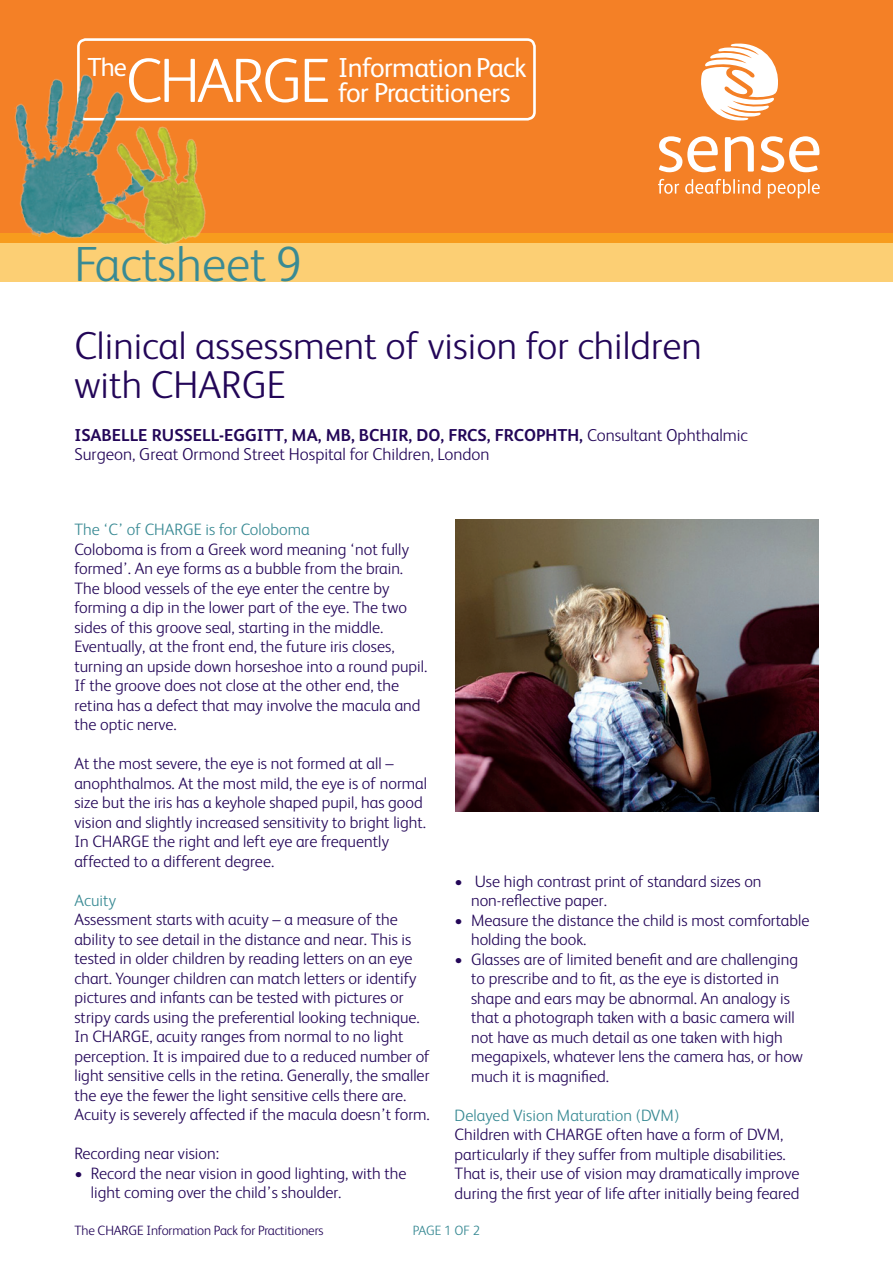
<style>
.page{position:relative;width:893px;height:1263px;background:#fff}
.page>*{position:absolute;margin:0;border:0;box-sizing:border-box;transform-origin:0 0}
.t1{font:300 62.7px "FS Albert";letter-spacing:-.04em;color:#fff}
.t2{font:300 49.5px "FS Albert";color:#398a94}
.t3{font:300 39px/39px "FS Albert";color:#230658}
.t4{font:27.45px "FS Albert";letter-spacing:-.02em;color:#fff}
.t5{font:26.1px "FS Albert";color:#fff}
.t6{font:700 17.25px "FS Albert";color:#230658}
.t7{font:300 17.25px "FS Albert";color:#230658}
.t8{font:300 16.5px/19.5px "FS Albert";color:#230658}
.t9{font:300 16.5px "FS Albert";color:#398a94}
.t10{font:300 13.5px "FS Albert";letter-spacing:-.01em;color:#230658}
.t11{font:300 13.5px "FS Albert";letter-spacing:-.015em;color:#398a94}
.s1{font-weight:300}
</style>
<div class="page">
<div style="left:0;top:0;width:893px;height:242px;background:#f48026"></div>
<svg style="left:0;top:233px;width:893px;height:49px;background:#fbc564"></svg>
<svg style="left:659px;top:136px;width:59px;height:36px"></svg>
<svg style="left:725px;top:136px;width:29px;height:36px"></svg>
<svg style="left:761px;top:136px;width:58px;height:36px"></svg>
<svg style="left:701px;top:44px;width:77px;height:77px"></svg>
<svg style="left:658px;top:179px;width:21px;height:15px"></svg>
<svg style="left:685px;top:179px;width:75px;height:15px"></svg>
<svg style="left:768px;top:179px;width:52px;height:19px"></svg>
<div style="left:77px;top:38px;width:459px;height:83px;border:3px solid #fff;border-radius:7px"></div>
<img style="left:0;top:64px;width:124px;height:191px">
<img style="left:81px;top:110px;width:146px;height:155px">
<img style="left:455px;top:519px;width:364px;height:293px">
<p class="t5" style="left:87px;top:53px;width:41px">The</p>
<p class="t1" style="left:126px;top:45px;width:206px">CHARGE</p>
<p class="t4" style="left:338px;top:52px;width:190px">Information Pack</p>
<p class="t4" style="left:338px;top:77px;width:174px">for Practitioners</p>
<p class="t2" style="left:74px;top:236px;width:229px">Factsheet 9</p>
<p class="t3" style="left:74px;top:326px;width:629px">Clinical assessment of vision for children with CHARGE</p>
<p class="t6" style="left:74px;top:425px;width:675px">ISABELLE RUSSELL-EGGITT, MA, MB, BCHIR, DO, FRCS, FRCOPHTH, <span class="s1">Consultant Ophthalmic</span></p>
<p class="t7" style="left:74px;top:444px;width:417px">Surgeon, Great Ormond Street Hospital for Children, London</p>
<p class="t9" style="left:74px;top:520px;width:237px">The ‘C’ of CHARGE is for Coloboma</p>
<p class="t8" style="left:74px;top:539px;width:336px">Coloboma is from a Greek word meaning ‘not fully formed’. An eye forms as a bubble from the brain.<br>The blood vessels of the eye enter the centre by forming a dip in the lower part of the eye. The two sides of this groove seal, starting in the middle.</p>
<p class="t8" style="left:74px;top:637px;width:354px">Eventually, at the front end, the future iris closes, turning an upside down horseshoe into a round pupil.<br>If the groove does not close at the other end, the retina has a defect that may involve the macula and the optic nerve.</p>
<p class="t8" style="left:74px;top:754px;width:354px">At the most severe, the eye is not formed at all – anophthalmos. At the most mild, the eye is of normal size but the iris has a keyhole shaped pupil, has good vision and slightly increased sensitivity to bright light.<br>In CHARGE the right and left eye are frequently affected to a different degree.</p>
<p class="t9" style="left:74px;top:891px;width:43px">Acuity</p>
<p class="t8" style="left:74px;top:910px;width:347px">Assessment starts with acuity – a measure of the ability to see detail in the distance and near. This is tested in older children by reading letters on an eye chart. Younger children can match letters or identify pictures and infants can be tested with pictures or stripy cards using the preferential looking technique.</p>
<p class="t8" style="left:74px;top:1027px;width:357px">In CHARGE, acuity ranges from normal to no light perception. It is impaired due to a reduced number of light sensitive cells in the retina. Generally, the smaller the eye the fewer the light sensitive cells there are.<br>Acuity is severely affected if the macula doesn’t form.</p>
<p class="t8" style="left:74px;top:1144px;width:146px">Recording near vision:</p>
<p class="t8" style="left:91px;top:1163px;width:317px;text-indent:-16px">• Record the near vision in good lighting, with the light coming over the child’s shoulder.</p>
<p class="t8" style="left:471px;top:871px;width:292px;text-indent:-16px">• Use high contrast print of standard sizes on non-reflective paper.</p>
<p class="t8" style="left:471px;top:910px;width:340px;text-indent:-16px">• Measure the distance the child is most comfortable holding the book.</p>
<p class="t8" style="left:471px;top:949px;width:333px;text-indent:-16px">• Glasses are of limited benefit and are challenging to prescribe and to fit, as the eye is distorted in shape and ears may be abnormal. An analogy is that a photograph taken with a basic camera will not have as much detail as one taken with high megapixels, whatever lens the camera has, or how much it is magnified.</p>
<p class="t9" style="left:455px;top:1106px;width:226px">Delayed Vision Maturation (DVM)</p>
<p class="t8" style="left:455px;top:1125px;width:347px">Children with CHARGE often have a form of DVM, particularly if they suffer from multiple disabilities.<br>That is, their use of vision may dramatically improve during the first year of life after initially being feared</p>
<p class="t10" style="left:74px;top:1222px;width:251px">The CHARGE Information Pack for Practitioners</p>
<p class="t11" style="left:413px;top:1222px;width:69px">PAGE 1 OF 2</p>
</div>
